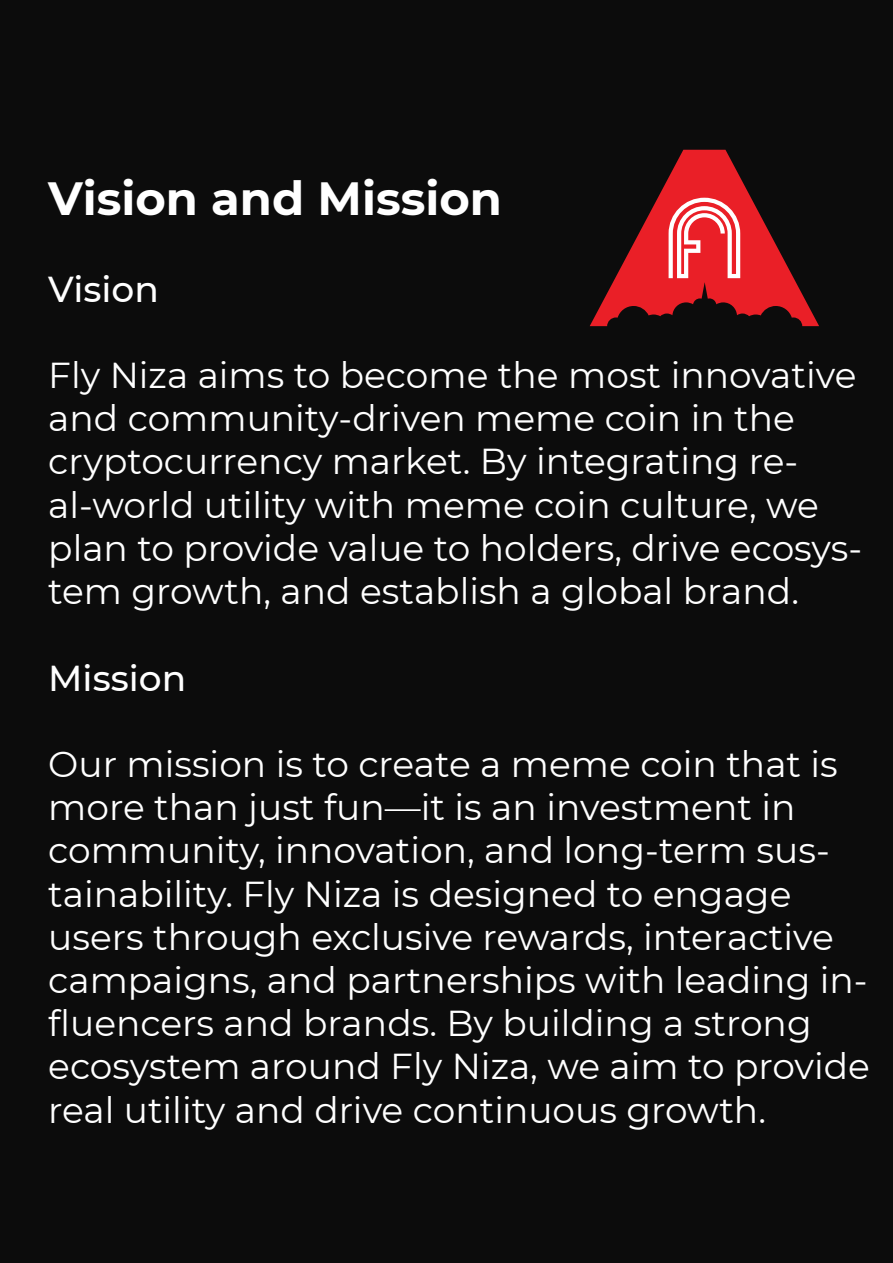
<style>
.page{position:relative;width:893px;height:1263px;background:#0c0c0c}
.page>*{position:absolute;margin:0;border:0;box-sizing:border-box;transform-origin:0 0}
.t1{font:700 46.5px "Montserrat";color:#fff}
.t2{font:36px/43.2px "Montserrat";color:#fff}
.t3{font:500 36px "Montserrat";color:#fff}
</style>
<div class="page">
<svg style="left:590px;top:150px;width:229px;height:176px"></svg>
<p class="t1" style="left:48px;top:165px;width:455px">Vision and Mission</p>
<p class="t3" style="left:48px;top:264px;width:112px">Vision</p>
<p class="t2" style="left:48px;top:352px;width:815px">Fly Niza aims to become the most innovative and community-driven meme coin in the cryptocurrency market. By integrating re&shy;al-world utility with meme coin culture, we plan to provide value to holders, drive ecosys&shy;tem growth, and establish a global brand.</p>
<p class="t3" style="left:48px;top:653px;width:139px">Mission</p>
<p class="t2" style="left:48px;top:741px;width:823px">Our mission is to create a meme coin that is more than just fun—it is an investment in community, innovation, and long-term sus&shy;tainability. Fly Niza is designed to engage users through exclusive rewards, interactive campaigns, and partnerships with leading in&shy;fluencers and brands. By building a strong ecosystem around Fly Niza, we aim to provide real utility and drive continuous growth.</p>
</div>
